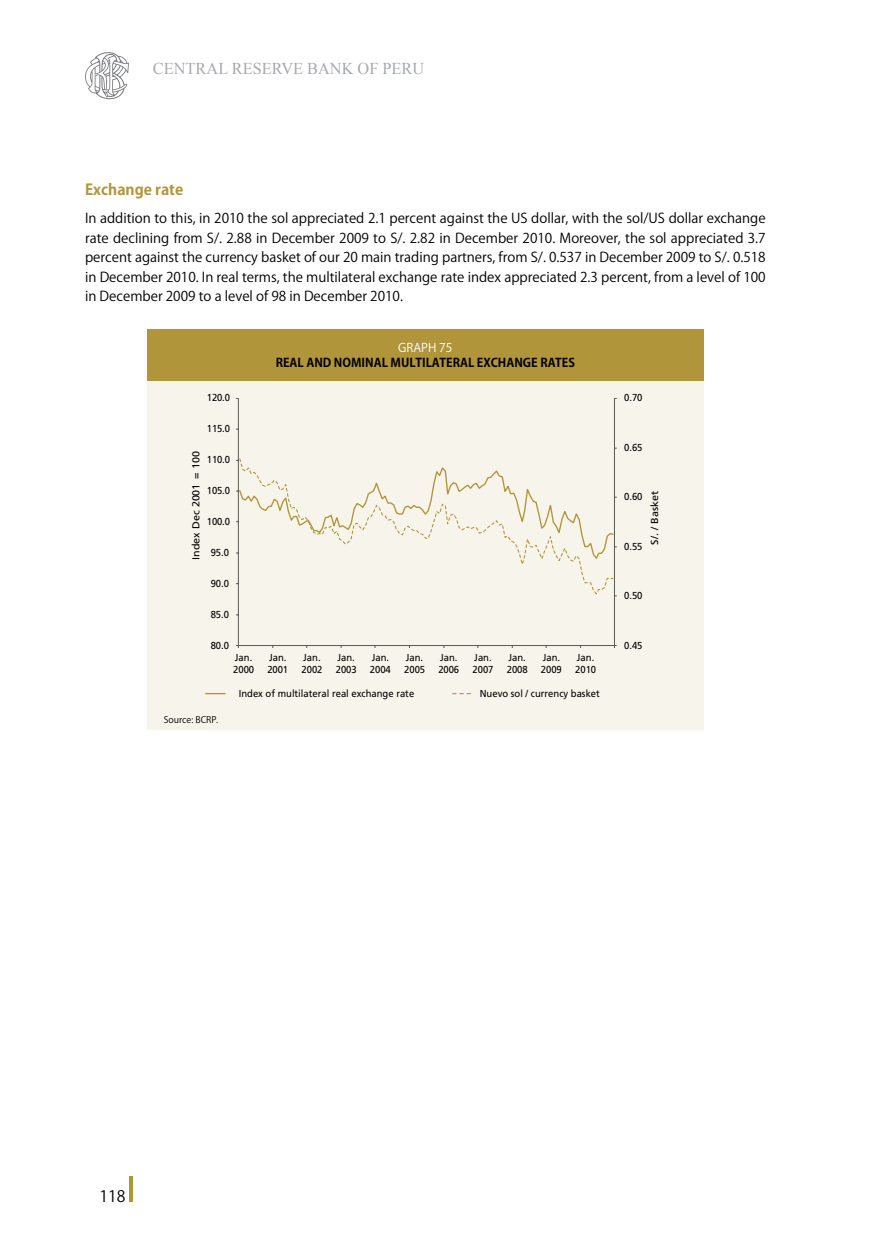
<style>
.page{position:relative;width:872px;height:1255px;background:#fff}
.page>*{position:absolute;margin:0;border:0;box-sizing:border-box;transform-origin:0 0}
.t1{font:16.5px "Times New Roman";color:#a7a9ac}
.t2{font:15.75px "Koz Go Pro";color:#000}
.t3{font:700 15px "Koz Go Pro";color:#b1953a}
.t4{font:13.5px/19.5px "Koz Go Pro";color:#000;text-align:justify}
.t5{font:700 12px "Koz Go Pro";color:#000}
.t6{font:12px "Koz Go Pro";color:#fff}
.t7{font:10.05px/12.1px "Frutiger LT Std";color:#000;scale:.94 1}
.t8{font:10.05px "Frutiger LT Std";color:#000;scale:1.07 1}
.t9{font:9px "Koz Go Pro";color:#000}
</style>
<div class="page">
<hr style="left:130px;top:1175px;width:3px;height:26px;background:#b1953a">
<svg style="left:85px;top:52px;width:44px;height:48px"></svg>
<div style="left:147px;top:351px;width:556px;height:379px;background:#f7f4eb"></div>
<hr style="left:614px;top:398px;width:1px;height:247px;background:#58595b">
<hr style="left:238px;top:398px;width:1px;height:247px;background:#58595b">
<hr style="left:238px;top:645px;width:376px;height:1px;background:#58595b">
<svg style="left:238px;top:457px;width:376px;height:138px"></svg>
<svg style="left:206px;top:693px;width:19px;height:1px"></svg>
<svg style="left:452px;top:693px;width:19px;height:1px"></svg>
<div style="left:147px;top:329px;width:556px;height:51px;background:#b1953a"></div>
<p class="t1" style="left:153px;top:57px;width:273px">CENTRAL RESERVE BANK OF PERU</p>
<p class="t3" style="left:85px;top:180px;width:100px">Exchange rate</p>
<p class="t4" style="left:85px;top:209px;width:682px">In addition to this, in 2010 the sol appreciated 2.1 percent against the US dollar, with the sol/US dollar exchange rate declining from S/. 2.88 in December 2009 to S/. 2.82 in December 2010. Moreover, the sol appreciated 3.7 percent against the currency basket of our 20 main trading partners, from S/. 0.537 in December 2009 to S/. 0.518 in December 2010. In real terms, the multilateral exchange rate index appreciated 2.3 percent, from a level of 100 in December 2009 to a level of 98 in December 2010.</p>
<p class="t6" style="left:398px;top:340px;width:56px">GRAPH 75</p>
<p class="t5" style="left:276px;top:354px;width:301px">REAL AND NOMINAL MULTILATERAL EXCHANGE RATES</p>
<p class="t7" style="left:207px;top:392px;width:26px">120.0</p>
<p class="t8" style="left:190px;top:560px;width:103px;rotate:-90deg">Index Dec 2001 = 100</p>
<p class="t7" style="left:207px;top:423px;width:26px">115.0</p>
<p class="t7" style="left:207px;top:453px;width:26px">110.0</p>
<p class="t7" style="left:207px;top:484px;width:26px">105.0</p>
<p class="t7" style="left:207px;top:515px;width:26px">100.0</p>
<p class="t7" style="left:211px;top:546px;width:21px">95.0</p>
<p class="t7" style="left:211px;top:577px;width:21px">90.0</p>
<p class="t7" style="left:211px;top:608px;width:21px">85.0</p>
<p class="t7" style="left:211px;top:639px;width:21px">80.0</p>
<p class="t7" style="left:233px;top:651px;width:24px">Jan.<br>2000</p>
<p class="t7" style="left:267px;top:651px;width:24px">Jan.<br>2001</p>
<p class="t7" style="left:301px;top:651px;width:24px">Jan.<br>2002</p>
<p class="t7" style="left:336px;top:651px;width:24px">Jan.<br>2003</p>
<p class="t7" style="left:370px;top:651px;width:24px">Jan.<br>2004</p>
<p class="t7" style="left:404px;top:651px;width:24px">Jan.<br>2005</p>
<p class="t7" style="left:438px;top:651px;width:24px">Jan.<br>2006</p>
<p class="t7" style="left:472px;top:651px;width:24px">Jan.<br>2007</p>
<p class="t7" style="left:507px;top:651px;width:24px">Jan.<br>2008</p>
<p class="t7" style="left:541px;top:651px;width:24px">Jan.<br>2009</p>
<p class="t7" style="left:575px;top:651px;width:24px">Jan.<br>2010</p>
<p class="t7" style="left:239px;top:687px;width:188px">Index of multilateral real exchange rate</p>
<p class="t7" style="left:480px;top:687px;width:129px">Nuevo sol / currency basket</p>
<p class="t9" style="left:164px;top:713px;width:56px">Source: BCRP.</p>
<p class="t7" style="left:624px;top:392px;width:21px">0.70</p>
<p class="t7" style="left:624px;top:441px;width:21px">0.65</p>
<p class="t7" style="left:624px;top:491px;width:21px">0.60</p>
<p class="t7" style="left:624px;top:540px;width:21px">0.55</p>
<p class="t8" style="left:649px;top:544px;width:52px;rotate:-90deg">S/. / Basket</p>
<p class="t7" style="left:624px;top:589px;width:21px">0.50</p>
<p class="t7" style="left:624px;top:639px;width:21px">0.45</p>
<p class="t2" style="left:100px;top:1185px;width:28px">118</p>
</div>
